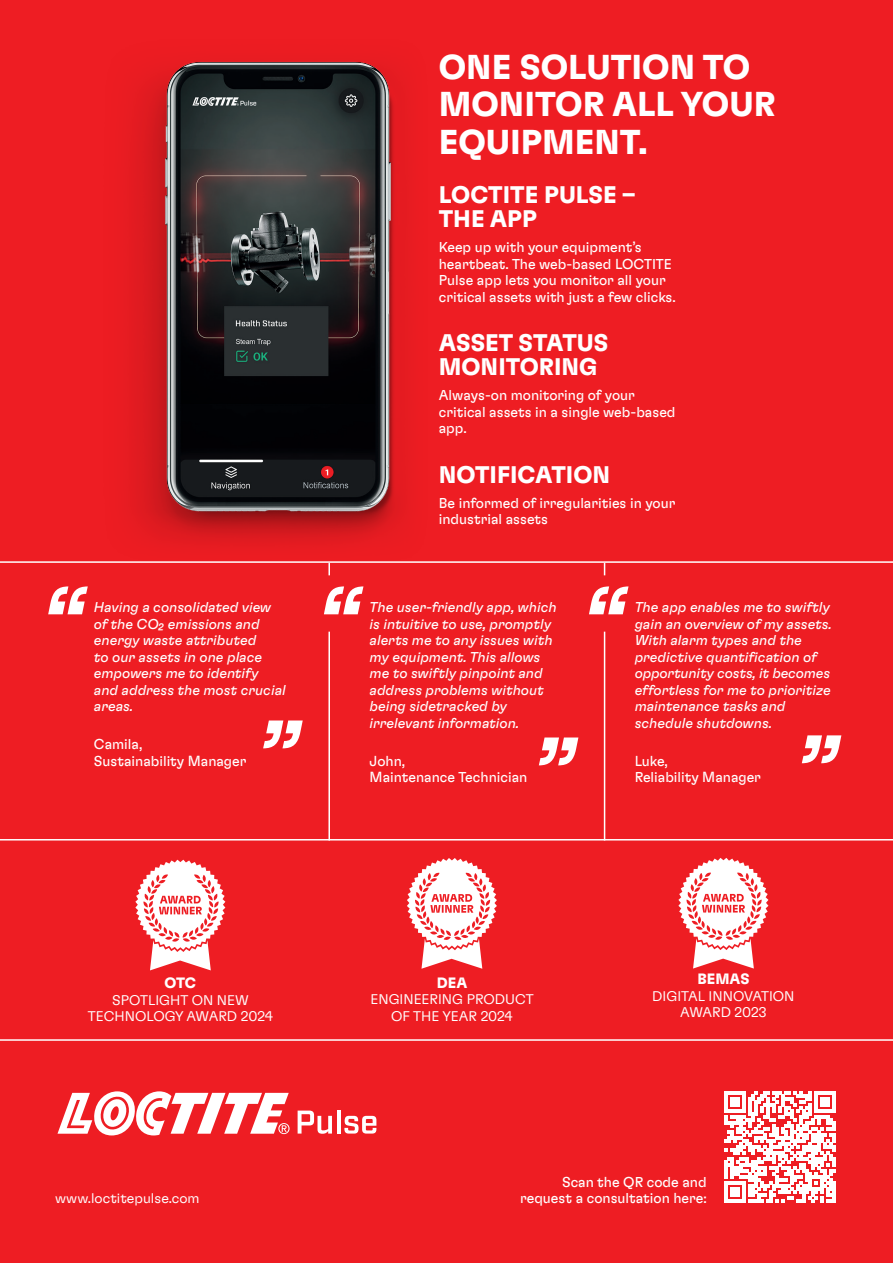
<style>
.page{position:relative;width:893px;height:1263px;background:#ee1d23}
.page>*{position:absolute;margin:0;border:0;box-sizing:border-box;transform-origin:0 0}
.Subheadline_1{font:700 34.5px/37.5px "Henkel GT Flexa";color:#fff}
.Subheadlline_3{font:700 24px/24px "Henkel GT Flexa";color:#fff}
.Award_1{font:700 15px "Henkel GT Flexa";color:#fff}
.t1{font:italic 14.25px/16.5px "Henkel GT Flexa";color:#fff}
.Bodycopy_light__white__2{font:14.25px/16.5px "Henkel GT Flexa";color:#fff}
.Award_2{font:300 14.25px/16.5px "Henkel GT Flexa";color:#fff;text-align:center}
.Bodycopy_light_R{font:14.25px "Henkel GT Flexa";color:#fff}
.Bodycopy_light__white{font:300 14.25px "Henkel GT Flexa";color:#fff}
.s1{font-family:"Henkel GT Flexa VF";font-style:normal}
</style>
<div class="page">
<img style="left:132px;top:61px;width:271px;height:481px">
<hr style="left:604px;top:632px;width:1px;height:208px;background:#fff">
<svg style="left:604px;top:563px;width:1px;height:12px"></svg>
<hr style="left:328px;top:632px;width:2px;height:208px;background:#fff">
<svg style="left:328px;top:563px;width:2px;height:12px"></svg>
<hr style="left:0;top:561px;width:893px;height:2px;background:#fff">
<hr style="left:0;top:839px;width:893px;height:1px;background:#fff">
<hr style="left:0;top:1039px;width:893px;height:2px;background:#fff">
<svg style="left:263px;top:720px;width:40px;height:28px"></svg>
<svg style="left:539px;top:737px;width:39px;height:28px"></svg>
<svg style="left:802px;top:735px;width:39px;height:28px"></svg>
<svg style="left:48px;top:586px;width:40px;height:28px"></svg>
<svg style="left:324px;top:586px;width:39px;height:28px"></svg>
<svg style="left:589px;top:586px;width:39px;height:28px"></svg>
<svg style="left:407px;top:858px;width:90px;height:111px"></svg>
<svg style="left:678px;top:858px;width:90px;height:110px"></svg>
<svg style="left:135px;top:860px;width:90px;height:110px"></svg>
<svg style="left:57px;top:1091px;width:233px;height:44px"></svg>
<svg style="left:298px;top:1110px;width:34px;height:24px"></svg>
<hr style="left:337px;top:1109px;width:3px;height:24px;background:#fff">
<svg style="left:344px;top:1116px;width:32px;height:17px"></svg>
<svg style="left:725px;top:1092px;width:111px;height:111px"></svg>
<hr style="left:833px;top:1182px;width:3px;height:21px;background:#fff">
<p class="t1" style="left:94px;top:599px;width:193px">Having a consolidated view of the CO<span class="s1">2</span> emissions and energy waste attributed<br>to our assets in one place empowers me to identify and address the most crucial areas.</p>
<p class="Bodycopy_light__white__2" style="left:94px;top:735px;width:154px">Camila,<br>Sustainability Manager</p>
<p class="Award_1" style="left:165px;top:973px;width:33px">OTC</p>
<p class="Award_2" style="left:88px;top:991px;width:186px">SPOTLIGHT ON NEW<br>TECHNOLOGY AWARD 2024</p>
<p class="Subheadline_1" style="left:439px;top:47px;width:338px">ONE SOLUTION TO<br>MONITOR ALL YOUR<br>EQUIPMENT.</p>
<p class="Subheadlline_3" style="left:439px;top:182px;width:197px">LOCTITE PULSE –<br>THE APP</p>
<p class="Bodycopy_light__white__2" style="left:439px;top:239px;width:238px">Keep up with your equipment’s heartbeat. The web-based LOCTITE Pulse app lets you monitor all your critical assets with just a few clicks.</p>
<p class="Subheadlline_3" style="left:439px;top:330px;width:171px">ASSET STATUS<br>MONITORING</p>
<p class="Bodycopy_light__white__2" style="left:439px;top:387px;width:238px">Always-on monitoring of your critical assets in a single web-based app.</p>
<p class="Subheadlline_3" style="left:439px;top:462px;width:173px">NOTIFICATION</p>
<p class="Bodycopy_light__white__2" style="left:439px;top:494px;width:238px">Be informed of irregularities in your industrial assets</p>
<p class="t1" style="left:370px;top:599px;width:189px">The user-friendly app, which is intuitive to use, promptly alerts me to any issues with my equipment. This allows me to swiftly pinpoint and address problems without being sidetracked by irrelevant information.</p>
<p class="Bodycopy_light__white__2" style="left:370px;top:752px;width:159px">John,<br>Maintenance Technician</p>
<p class="Award_1" style="left:437px;top:973px;width:32px">DEA</p>
<p class="Award_2" style="left:370px;top:990px;width:165px">ENGINEERING PRODUCT<br>OF THE YEAR 2024</p>
<p class="t1" style="left:635px;top:599px;width:199px">The app enables me to swiftly gain an overview of my assets.<br>With alarm types and the predictive quantification of opportunity costs, it becomes effortless for me to prioritize maintenance tasks and schedule shutdowns.</p>
<p class="Bodycopy_light__white__2" style="left:635px;top:752px;width:128px">Luke,<br>Reliability Manager</p>
<p class="Award_1" style="left:697px;top:969px;width:54px">BEMAS</p>
<p class="Award_2" style="left:652px;top:987px;width:144px">DIGITAL INNOVATION<br>AWARD 2023</p>
<p class="Bodycopy_light_R" style="left:562px;top:1173px;width:146px">Scan the QR code and</p>
<p class="Bodycopy_light__white" style="left:55px;top:1190px;width:146px">www.loctitepulse.com</p>
<p class="Bodycopy_light_R" style="left:520px;top:1189px;width:188px">request a consultation here:</p>
</div>
